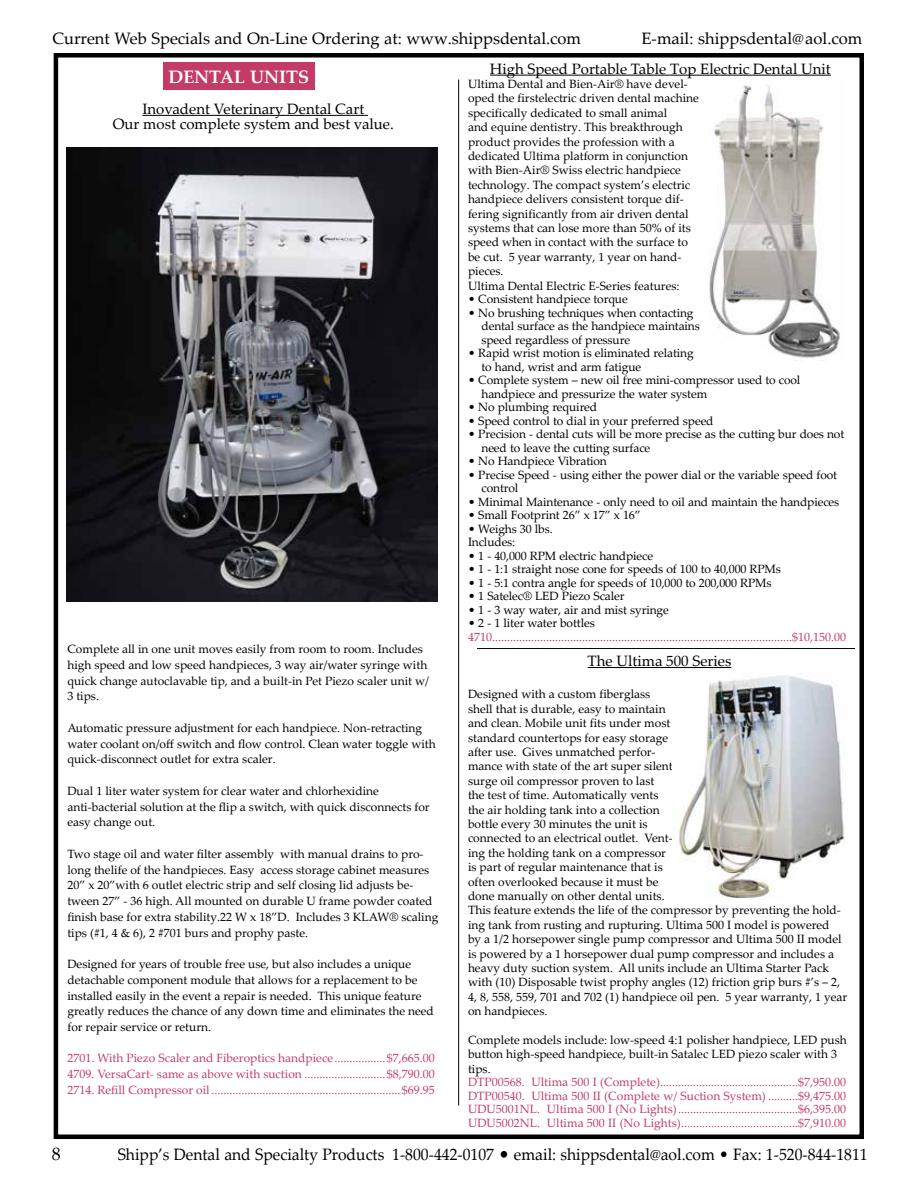
<style>
.page{position:relative;width:918px;height:1188px;background:#fff}
.page>*{position:absolute;margin:0;border:0;box-sizing:border-box;transform-origin:0 0}
.t1{font:700 18px "Palatino Linotype";color:#fff}
.t2{font:18px "Palatino Linotype";color:#000}
.t3{font:16.5px "Palatino Linotype";color:#000;scale:.95 1}
.t4{font:16.5px "Palatino Linotype";color:#000}
.t5{font:15px/15px "Palatino Linotype";color:#000;text-align:center}
.t6{font:12px/14.4px "Palatino Linotype";color:#000}
.t7{font:12px/13.5px "Palatino Linotype";color:#c43c66;text-align:justify}
.s1{font-size:19.5px}
</style>
<div class="page">
<div style="left:54px;top:53px;width:810px;height:1086px;border:4px solid #000"></div>
<hr style="left:458px;top:80px;width:1px;height:1026px;background:#000">
<hr style="left:142px;top:115px;width:226px;height:1px;background:#000">
<div style="left:163px;top:63px;width:152px;height:27px;background:#c43c66"></div>
<img style="left:66px;top:147px;width:372px;height:455px">
<hr style="left:588px;top:667px;width:143px;height:1px;background:#000">
<img style="left:674px;top:673px;width:172px;height:225px">
<hr style="left:477px;top:646px;width:379px;height:3px;background:#000;opacity:.75">
<hr style="left:490px;top:75px;width:341px;height:1px;background:#000">
<img style="left:709px;top:85px;width:131px;height:276px">
<h2 class="t4" style="left:52px;top:26px;width:530px">Current Web Specials and On-Line Ordering at: www.shippsdental.com</h2>
<h2 class="t4" style="left:641px;top:27px;width:222px">E-mail: shippsdental@aol.com</h2>
<h1 class="t1" style="left:168px;top:64px;width:142px">DENTAL UNITS</h1>
<p class="t5" style="left:113px;top:101px;width:283px">Inovadent Veterinary Dental Cart<br>Our most complete system and best value.</p>
<p class="t6" style="left:67px;top:641px;width:363px;line-height:15.8px">Complete all in one unit moves easily from room to room. Includes high speed and low speed handpieces, 3 way air/water syringe with quick change autoclavable tip, and a built-in Pet Piezo scaler unit w/ 3 tips.</p>
<p class="t6" style="left:67px;top:719px;width:370px;line-height:15.8px">Automatic pressure adjustment for each handpiece. Non-retracting water coolant on/off switch and flow control. Clean water toggle with quick-disconnect outlet for extra scaler.</p>
<p class="t6" style="left:67px;top:782px;width:364px;line-height:15.8px">Dual 1 liter water system for clear water and chlorhexidine anti-bacterial solution at the flip a switch, with quick disconnects for easy change out.</p>
<p class="t6" style="left:67px;top:845px;width:373px;line-height:15.8px">Two stage oil and water filter assembly with manual drains to pro&shy;long thelife of the handpieces. Easy access storage cabinet measures 20” x 20”with 6 outlet electric strip and self closing lid adjusts be&shy;tween 27” - 36 high. All mounted on durable U frame powder coated finish base for extra stability.22 W x 18”D. Includes 3 KLAW® scaling tips (#1, 4 &amp; 6), 2 #701 burs and prophy paste.</p>
<p class="t6" style="left:67px;top:956px;width:368px;line-height:15.8px">Designed for years of trouble free use, but also includes a unique detachable component module that allows for a replacement to be installed easily in the event a repair is needed. This unique feature greatly reduces the chance of any down time and eliminates the need for repair service or return.</p>
<p class="t7" style="left:67px;top:1050px;width:369px;line-height:15.8px">2701. With Piezo Scaler and Fiberoptics handpiece.................$7,665.00<br>4709. VersaCart- same as above with suction ........................... $8,790.00<br>2714. Refill Compressor oil...............................................................$69.95</p>
<p class="t5" style="left:490px;top:60px;width:342px">High Speed Portable Table Top Electric Dental Unit</p>
<p class="t6" style="left:468px;top:76px;width:232px">Ultima Dental and Bien-Air® have devel&shy;oped the firstelectric driven dental machine specifically dedicated to small animal<br>and equine dentistry. This breakthrough product provides the profession with a dedicated Ultima platform in conjunction with Bien-Air® Swiss electric handpiece technology. The compact system’s electric handpiece delivers consistent torque dif&shy;fering significantly from air driven dental systems that can lose more than 50% of its speed when in contact with the surface to be cut. 5 year warranty, 1 year on hand&shy;pieces.<br>Ultima Dental Electric E-Series features:</p>
<p class="t6" style="left:468px;top:291px;width:161px">• Consistent handpiece torque</p>
<p class="t6" style="left:482px;top:305px;width:220px;line-height:13.5px;text-indent:-14px">• No brushing techniques when contacting dental surface as the handpiece maintains speed regardless of pressure</p>
<p class="t6" style="left:482px;top:346px;width:214px;line-height:13.5px;text-indent:-14px">• Rapid wrist motion is eliminated relating to hand, wrist and arm fatigue</p>
<p class="t6" style="left:482px;top:373px;width:320px;line-height:13.5px;text-indent:-14px">• Complete system – new oil free mini-compressor used to cool handpiece and pressurize the water system</p>
<p class="t6" style="left:468px;top:399px;width:131px">• No plumbing required</p>
<p class="t6" style="left:468px;top:413px;width:247px">• Speed control to dial in your preferred speed</p>
<p class="t6" style="left:482px;top:427px;width:364px;line-height:13.5px;text-indent:-14px">• Precision - dental cuts will be more precise as the cutting bur does not need to leave the cutting surface</p>
<p class="t6" style="left:468px;top:453px;width:140px">• No Handpiece Vibration</p>
<p class="t6" style="left:482px;top:467px;width:357px;line-height:13.5px;text-indent:-14px">• Precise Speed - using either the power dial or the variable speed foot control</p>
<p class="t6" style="left:468px;top:494px;width:373px">• Minimal Maintenance - only need to oil and maintain the handpieces</p>
<p class="t6" style="left:468px;top:507px;width:174px">• Small Footprint 26” x 17” x 16”</p>
<p class="t6" style="left:468px;top:521px;width:86px;line-height:13.5px">• Weighs 30 lbs.<br>Includes:</p>
<p class="t6" style="left:468px;top:548px;width:187px">• 1 - 40,000 RPM electric handpiece</p>
<p class="t6" style="left:468px;top:561px;width:314px">• 1 - 1:1 straight nose cone for speeds of 100 to 40,000 RPMs</p>
<p class="t6" style="left:468px;top:575px;width:305px">• 1 - 5:1 contra angle for speeds of 10,000 to 200,000 RPMs</p>
<p class="t6" style="left:468px;top:588px;width:158px">• 1 Satelec® LED Piezo Scaler</p>
<p class="t6" style="left:468px;top:602px;width:202px">• 1 - 3 way water, air and mist syringe</p>
<p class="t6" style="left:468px;top:615px;width:128px">• 2 - 1 liter water bottles</p>
<p class="t7" style="left:468px;top:629px;width:379px">4710....................................................................................................$10,150.00</p>
<p class="t5" style="left:588px;top:653px;width:145px">The Ultima 500 Series</p>
<p class="t6" style="left:468px;top:687px;width:381px">Designed with a custom fiberglass<br>shell that is durable, easy to maintain<br>and clean. Mobile unit fits under most<br>standard countertops for easy storage<br>after use. Gives unmatched perfor-<br>mance with state of the art super silent<br>surge oil compressor proven to last<br>the test of time. Automatically vents<br>the air holding tank into a collection<br>bottle every 30 minutes the unit is<br>connected to an electrical outlet. Vent-<br>ing the holding tank on a compressor<br>is part of regular maintenance that is<br>often overlooked because it must be<br>done manually on other dental units.<br>This feature extends the life of the compressor by preventing the hold&shy;ing tank from rusting and rupturing. Ultima 500 I model is powered<br>by a 1/2 horsepower single pump compressor and Ultima 500 II model is powered by a 1 horsepower dual pump compressor and includes a heavy duty suction system. All units include an Ultima Starter Pack with (10) Disposable twist prophy angles (12) friction grip burs #’s – 2, 4, 8, 558, 559, 701 and 702 (1) handpiece oil pen. 5 year warranty, 1 year on handpieces.</p>
<p class="t6" style="left:468px;top:1032px;width:380px">Complete models include: low-speed 4:1 polisher handpiece, LED push button high-speed handpiece, built-in Satalec LED piezo scaler with 3 tips.</p>
<p class="t7" style="left:468px;top:1075px;width:380px">DTP00568. Ultima 500 I (Complete)..............................................$7,950.00<br>DTP00540. Ultima 500 II (Complete w/ Suction System) ..........$9,475.00<br>UDU5001NL. Ultima 500 I (No Lights)........................................$6,395.00<br>UDU5002NL. Ultima 500 II (No Lights).......................................$7,910.00</p>
<h1 class="t2" style="left:52px;top:1141px;width:10px">8</h1>
<h2 class="t3" style="left:118px;top:1143px;width:791px">Shipp’s Dental and Specialty Products 1-800-442-0107 <span class="s1">•</span> email: shippsdental@aol.com • Fax: 1-520-844-1811</h2>
</div>
